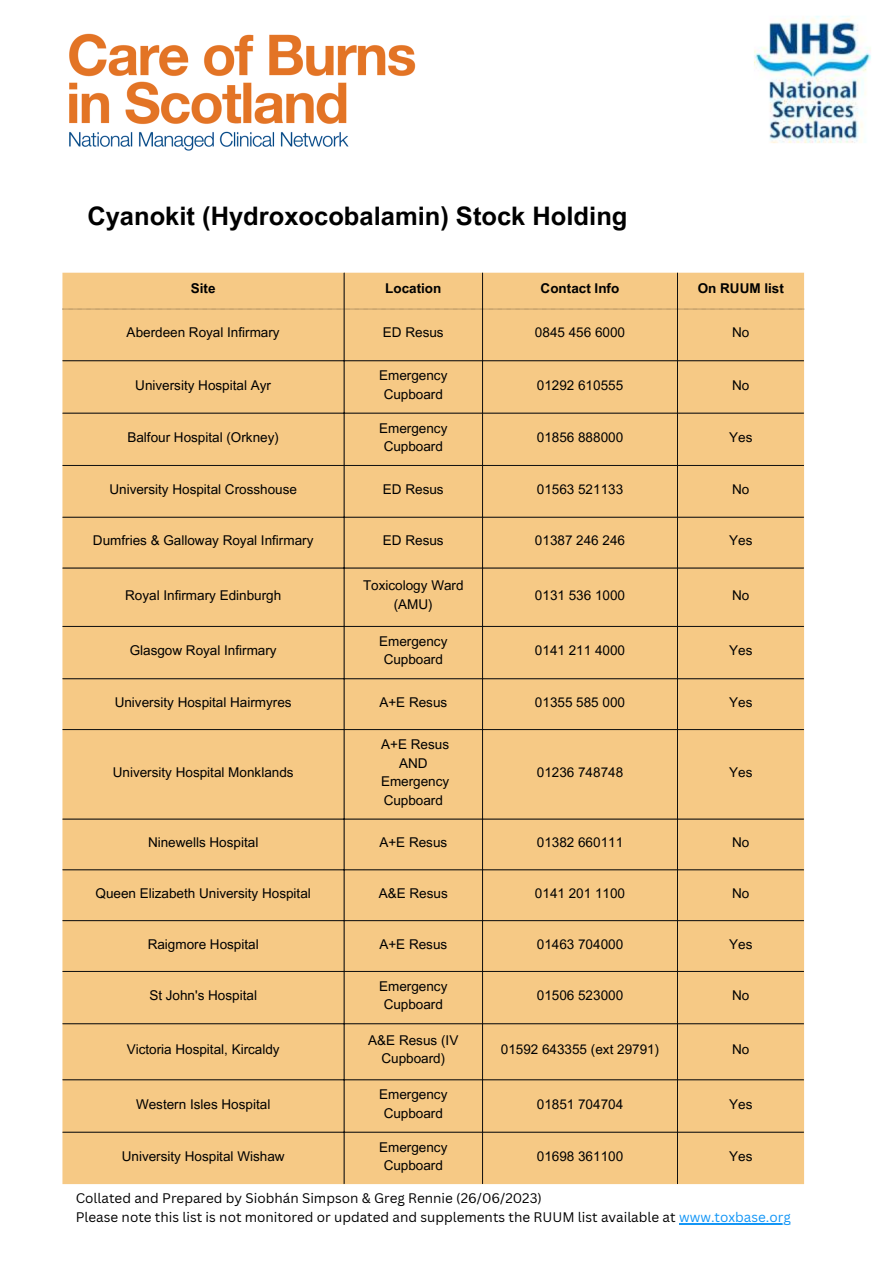
<style>
.page{position:relative;width:893px;height:1263px;background:#fff}
.page>*{position:absolute;margin:0;border:0;box-sizing:border-box;transform-origin:0 0}
.t1{font:700 25.5px "Arial MT Pro";color:#000}
.t2{font:13.5px/18.6px "Arial MT Pro";color:#000;text-align:center}
.t3{font:13.5px "Canva Sans";color:#000}
.t4{font:700 13.5px "Arial MT Pro";color:#000}
.s1{color:#1396f6}
</style>
<div class="page">
<div style="left:62px;top:273px;width:742px;height:911px;background:#f6c985"></div>
<hr style="left:344px;top:273px;width:1px;height:911px;background:#101010">
<hr style="left:482px;top:273px;width:1px;height:911px;background:#101010">
<hr style="left:677px;top:273px;width:1px;height:911px;background:#101010">
<hr style="left:63px;top:360px;width:741px;height:1px;background:#101010">
<hr style="left:63px;top:413px;width:741px;height:1px;background:#101010">
<hr style="left:63px;top:465px;width:741px;height:1px;background:#101010">
<hr style="left:63px;top:517px;width:741px;height:1px;background:#101010">
<hr style="left:63px;top:568px;width:741px;height:1px;background:#101010">
<hr style="left:63px;top:626px;width:741px;height:1px;background:#101010">
<hr style="left:63px;top:678px;width:741px;height:1px;background:#101010">
<hr style="left:63px;top:729px;width:741px;height:1px;background:#101010">
<hr style="left:63px;top:819px;width:741px;height:1px;background:#101010">
<hr style="left:63px;top:869px;width:741px;height:1px;background:#101010">
<hr style="left:63px;top:920px;width:741px;height:1px;background:#101010">
<hr style="left:63px;top:971px;width:741px;height:1px;background:#101010">
<hr style="left:63px;top:1023px;width:741px;height:1px;background:#101010">
<hr style="left:63px;top:1079px;width:741px;height:1px;background:#101010">
<hr style="left:63px;top:1132px;width:741px;height:1px;background:#101010">
<svg style="left:62px;top:309px;width:742px;height:1px"></svg>
<img style="left:754px;top:16px;width:117px;height:127px">
<img style="left:69px;top:33px;width:347px;height:118px">
<hr style="left:679px;top:1223px;width:112px;height:1px;background:#1396f6">
<p class="t1" style="left:87px;top:207px;width:542px">Cyanokit (Hydroxocobalamin) Stock Holding</p>
<p class="t4" style="left:191px;top:283px;width:26px">Site</p>
<p class="t4" style="left:385px;top:283px;width:58px">Location</p>
<p class="t4" style="left:540px;top:283px;width:80px">Contact Info</p>
<p class="t4" style="left:697px;top:283px;width:88px">On RUUM list</p>
<p class="t2" style="left:127px;top:325px;width:155px">Aberdeen Royal Infirmary</p>
<p class="t2" style="left:383px;top:325px;width:62px">ED Resus</p>
<p class="t2" style="left:535px;top:325px;width:92px">0845 456 6000</p>
<p class="t2" style="left:732px;top:325px;width:19px">No</p>
<p class="t2" style="left:135px;top:377px;width:137px">University Hospital Ayr</p>
<p class="t2" style="left:379px;top:368px;width:70px">Emergency<br>Cupboard</p>
<p class="t2" style="left:537px;top:377px;width:88px">01292 610555</p>
<p class="t2" style="left:732px;top:377px;width:19px">No</p>
<p class="t2" style="left:127px;top:430px;width:153px">Balfour Hospital (Orkney)</p>
<p class="t2" style="left:379px;top:420px;width:70px">Emergency<br>Cupboard</p>
<p class="t2" style="left:537px;top:430px;width:88px">01856 888000</p>
<p class="t2" style="left:729px;top:430px;width:25px">Yes</p>
<p class="t2" style="left:109px;top:481px;width:189px">University Hospital Crosshouse</p>
<p class="t2" style="left:383px;top:481px;width:62px">ED Resus</p>
<p class="t2" style="left:537px;top:481px;width:88px">01563 521133</p>
<p class="t2" style="left:732px;top:481px;width:19px">No</p>
<p class="t2" style="left:93px;top:533px;width:222px">Dumfries &amp; Galloway Royal Infirmary</p>
<p class="t2" style="left:383px;top:533px;width:62px">ED Resus</p>
<p class="t2" style="left:535px;top:533px;width:92px">01387 246 246</p>
<p class="t2" style="left:729px;top:533px;width:25px">Yes</p>
<p class="t2" style="left:125px;top:587px;width:158px">Royal Infirmary Edinburgh</p>
<p class="t2" style="left:363px;top:578px;width:102px">Toxicology Ward (AMU)</p>
<p class="t2" style="left:535px;top:587px;width:92px">0131 536 1000</p>
<p class="t2" style="left:732px;top:587px;width:19px">No</p>
<p class="t2" style="left:130px;top:643px;width:148px">Glasgow Royal Infirmary</p>
<p class="t2" style="left:379px;top:633px;width:70px">Emergency<br>Cupboard</p>
<p class="t2" style="left:535px;top:643px;width:92px">0141 211 4000</p>
<p class="t2" style="left:729px;top:643px;width:25px">Yes</p>
<p class="t2" style="left:115px;top:694px;width:178px">University Hospital Hairmyres</p>
<p class="t2" style="left:379px;top:694px;width:69px">A+E Resus</p>
<p class="t2" style="left:535px;top:694px;width:92px">01355 585 000</p>
<p class="t2" style="left:729px;top:694px;width:25px">Yes</p>
<p class="t2" style="left:113px;top:765px;width:182px">University Hospital Monklands</p>
<p class="t2" style="left:381px;top:737px;width:69px">A+E Resus</p>
<p class="t2" style="left:399px;top:755px;width:30px">AND</p>
<p class="t2" style="left:381px;top:774px;width:70px;text-align:left">Emergency<br>Cupboard</p>
<p class="t2" style="left:537px;top:765px;width:88px">01236 748748</p>
<p class="t2" style="left:729px;top:765px;width:25px">Yes</p>
<p class="t2" style="left:148px;top:834px;width:112px">Ninewells Hospital</p>
<p class="t2" style="left:379px;top:834px;width:69px">A+E Resus</p>
<p class="t2" style="left:537px;top:834px;width:88px">01382 660111</p>
<p class="t2" style="left:732px;top:834px;width:19px">No</p>
<p class="t2" style="left:95px;top:885px;width:217px">Queen Elizabeth University Hospital</p>
<p class="t2" style="left:379px;top:885px;width:71px">A&amp;E Resus</p>
<p class="t2" style="left:535px;top:885px;width:92px">0141 201 1100</p>
<p class="t2" style="left:732px;top:885px;width:19px">No</p>
<p class="t2" style="left:148px;top:936px;width:112px">Raigmore Hospital</p>
<p class="t2" style="left:379px;top:936px;width:69px">A+E Resus</p>
<p class="t2" style="left:537px;top:936px;width:88px">01463 704000</p>
<p class="t2" style="left:729px;top:936px;width:25px">Yes</p>
<p class="t2" style="left:149px;top:988px;width:109px">St John's Hospital</p>
<p class="t2" style="left:379px;top:978px;width:70px">Emergency<br>Cupboard</p>
<p class="t2" style="left:537px;top:988px;width:88px">01506 523000</p>
<p class="t2" style="left:732px;top:988px;width:19px">No</p>
<p class="t2" style="left:127px;top:1042px;width:155px">Victoria Hospital, Kircaldy</p>
<p class="t2" style="left:368px;top:1032px;width:92px">A&amp;E Resus (IV<br>Cupboard)</p>
<p class="t2" style="left:501px;top:1042px;width:160px">01592 643355 (ext 29791)</p>
<p class="t2" style="left:732px;top:1042px;width:19px">No</p>
<p class="t2" style="left:136px;top:1096px;width:136px">Western Isles Hospital</p>
<p class="t2" style="left:379px;top:1087px;width:70px">Emergency<br>Cupboard</p>
<p class="t2" style="left:537px;top:1096px;width:88px">01851 704704</p>
<p class="t2" style="left:729px;top:1096px;width:25px">Yes</p>
<p class="t2" style="left:122px;top:1148px;width:164px">University Hospital Wishaw</p>
<p class="t2" style="left:379px;top:1139px;width:70px">Emergency<br>Cupboard</p>
<p class="t2" style="left:537px;top:1148px;width:88px">01698 361100</p>
<p class="t2" style="left:729px;top:1148px;width:25px">Yes</p>
<p class="t3" style="left:76px;top:1189px;width:467px">Collated and Prepared by Siobhán Simpson &amp; Greg Rennie (26/06/2023)</p>
<p class="t3" style="left:76px;top:1207px;width:716px">Please note this list is not monitored or updated and supplements the RUUM list available at <span class="s1">www.toxbase.org</span></p>
</div>
